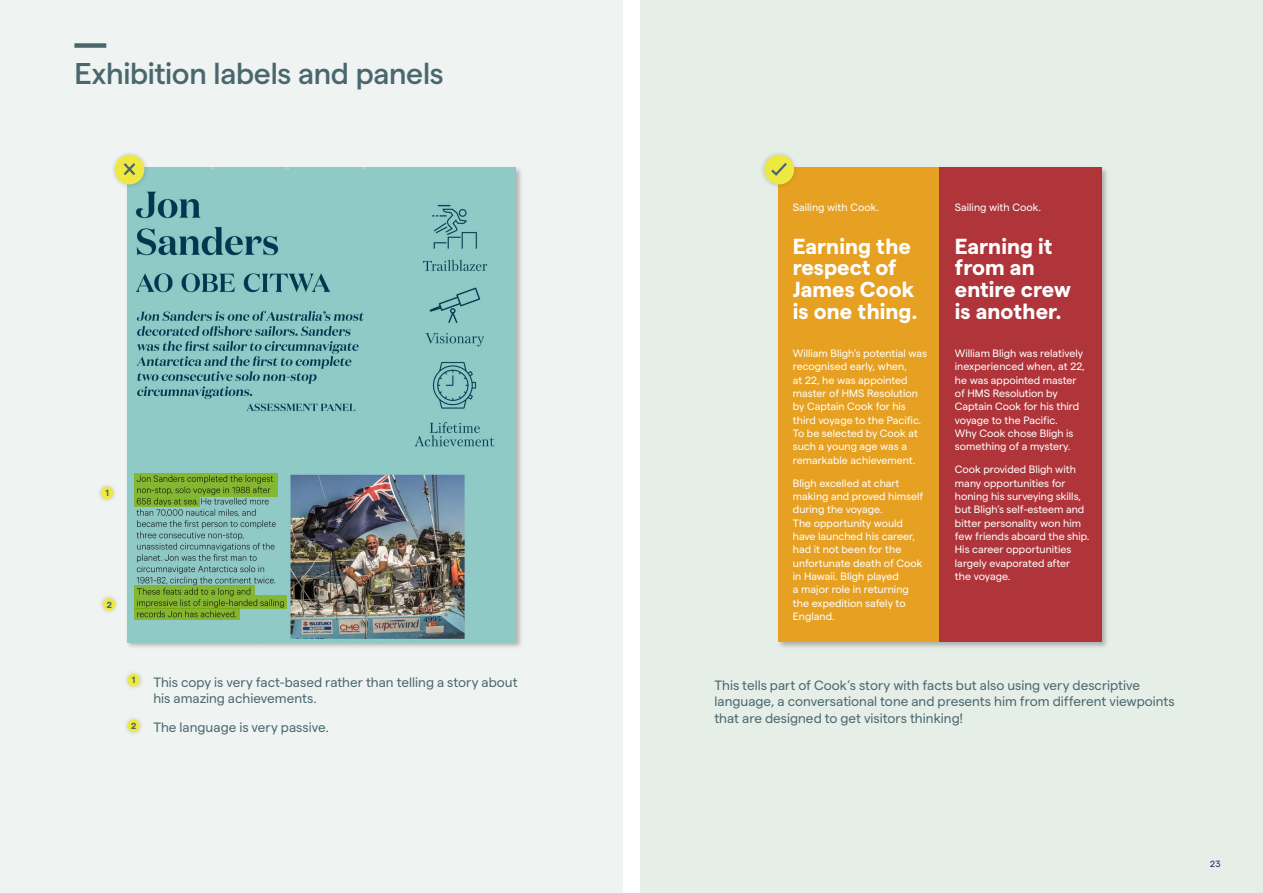
<style>
.page{position:relative;width:1263px;height:893px;background:#fff}
.page>*{position:absolute;margin:0;border:0;box-sizing:border-box;transform-origin:0 0}
.Heading{font:500 30px "Matter";letter-spacing:-.01em;color:#4a676e}
.t1{font:700 21.75px/21.8px "Matter";color:#fff}
.Body{font:13.5px/16.5px "Matter";color:#4a676e}
.t2{font:10.65px/13.4px "Matter";color:#fff}
.Large_Pull_quote{font:700 9px "Matter";color:#4a676e}
.t3{font:9px "Matter";color:#381366}
</style>
<div class="page">
<div style="left:0;top:0;width:623px;height:893px;background:#eff4f2"></div>
<div style="left:640px;top:0;width:623px;height:893px;background:#e6eee8"></div>
<div style="left:126px;top:166px;width:397px;height:484px;background:#231f20;opacity:.3"></div>
<img style="left:127px;top:167px;width:389px;height:475px">
<div style="left:777px;top:166px;width:332px;height:484px;background:#231f20;opacity:.3"></div>
<div style="left:778px;top:167px;width:161px;height:475px;background:#e6a122"></div>
<div style="left:939px;top:167px;width:162px;height:475px;background:#af353b"></div>
<svg style="left:134px;top:497px;width:66px;height:9px"></svg>
<svg style="left:134px;top:473px;width:144px;height:24px;fill:#84b632"></svg>
<svg style="left:134px;top:585px;width:121px;height:10px"></svg>
<svg style="left:134px;top:608px;width:106px;height:12px"></svg>
<svg style="left:134px;top:595px;width:153px;height:13px;fill:#84b532"></svg>
<div style="left:123px;top:669px;width:22px;height:22px;background:#231f20;opacity:.2"></div>
<div style="left:127px;top:674px;width:13px;height:13px;background:#ede942;border-radius:50%"></div>
<div style="left:123px;top:715px;width:21px;height:22px;background:#231f20;opacity:.2"></div>
<div style="left:127px;top:720px;width:13px;height:12px;background:#ede942;border-radius:50%"></div>
<div style="left:96px;top:482px;width:22px;height:21px;background:#231f20;opacity:.2"></div>
<div style="left:101px;top:486px;width:13px;height:13px;background:#ede942;border-radius:50%"></div>
<div style="left:98px;top:594px;width:22px;height:21px;background:#231f20;opacity:.2"></div>
<div style="left:103px;top:598px;width:13px;height:13px;background:#ede942;border-radius:50%"></div>
<div style="left:74px;top:43px;width:32px;height:5px;background:#4a676e"></div>
<div style="left:760px;top:150px;width:38px;height:39px;background:#231f20;opacity:.2"></div>
<div style="left:764px;top:155px;width:30px;height:29px;background:#ede942;border-radius:50%"></div>
<svg style="left:771px;top:163px;width:16px;height:13px"></svg>
<div style="left:110px;top:150px;width:39px;height:39px;background:#231f20;opacity:.2"></div>
<div style="left:115px;top:155px;width:29px;height:29px;background:#ede942;border-radius:50%"></div>
<svg style="left:123px;top:163px;width:13px;height:13px"></svg>
<p class="Heading" style="left:74px;top:51px;width:371px">Exhibition labels and panels</p>
<p class="Large_Pull_quote" style="left:105px;top:486px;width:5px">1</p>
<p class="Large_Pull_quote" style="left:107px;top:598px;width:7px">2</p>
<p class="Large_Pull_quote" style="left:132px;top:673px;width:5px">1</p>
<p class="Body" style="left:153px;top:672px;width:366px">This copy is very fact-based rather than telling a story about his amazing achievements.</p>
<p class="Large_Pull_quote" style="left:131px;top:719px;width:7px">2</p>
<p class="Body" style="left:153px;top:718px;width:177px">The language is very passive.</p>
<p class="t2" style="left:793px;top:200px;width:88px">Sailing with Cook.</p>
<p class="t1" style="left:793px;top:233px;width:126px">Earning the respect of<br>James Cook is one thing.</p>
<p class="t2" style="left:793px;top:346px;width:136px">William Bligh’s potential was recognised early, when,<br>at 22, he was appointed master of HMS Resolution by Captain Cook for his third voyage to the Pacific.<br>To be selected by Cook at such a young age was a remarkable achievement.</p>
<p class="t2" style="left:793px;top:475px;width:132px">Bligh excelled at chart making and proved himself during the voyage.<br>The opportunity would have launched his career, had it not been for the unfortunate death of Cook in Hawaii. Bligh played<br>a major role in returning the expedition safely to<br>England.</p>
<p class="t2" style="left:955px;top:200px;width:88px">Sailing with Cook.</p>
<p class="t1" style="left:955px;top:233px;width:118px">Earning it from an entire crew is another.</p>
<p class="t2" style="left:955px;top:346px;width:132px">William Bligh was relatively inexperienced when, at 22, he was appointed master of HMS Resolution by<br>Captain Cook for his third voyage to the Pacific.<br>Why Cook chose Bligh is something of a mystery.</p>
<p class="t2" style="left:955px;top:462px;width:136px">Cook provided Bligh with many opportunities for honing his surveying skills, but Bligh’s self-esteem and bitter personality won him few friends aboard the ship.<br>His career opportunities largely evaporated after<br>the voyage.</p>
<p class="Body" style="left:714px;top:676px;width:462px">This tells part of Cook’s story with facts but also using very descriptive language, a conversational tone and presents him from different viewpoints that are designed to get visitors thinking!</p>
<p class="t3" style="left:1210px;top:857px;width:12px">23</p>
</div>
